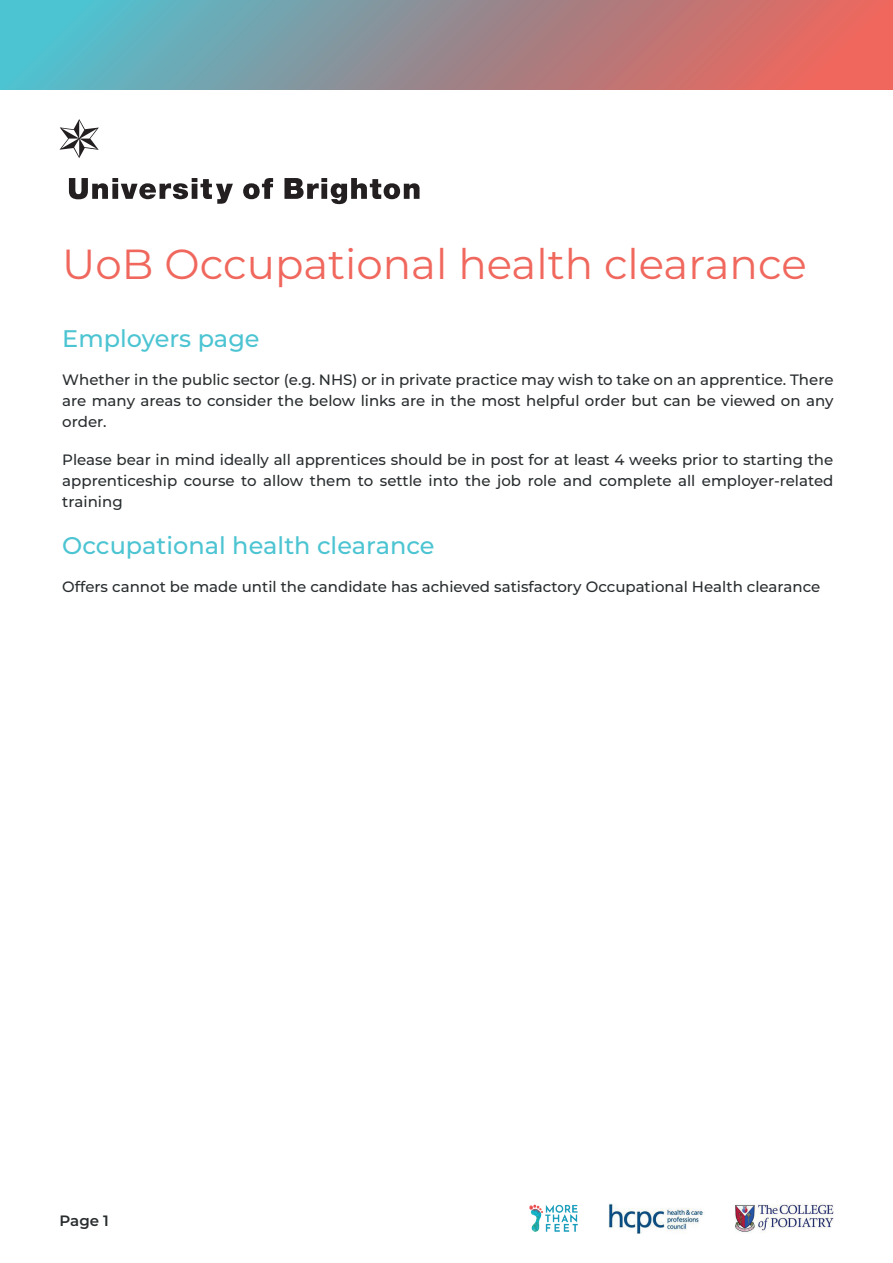
<style>
.page{position:relative;width:893px;height:1263px;background:#fff}
.page>*{position:absolute;margin:0;border:0;box-sizing:border-box;transform-origin:0 0}
.t1{font:42px "Montserrat";color:#f0675d}
.t2{font:500 24px "Montserrat";color:#4cc4d2}
.t3{font:500 15px/21px "Montserrat";color:#292d2f;text-align:justify}
.t4{font:600 15px "Montserrat";color:#292d2f}
</style>
<div class="page">
<img style="left:529px;top:1204px;width:49px;height:28px">
<img style="left:735px;top:1203px;width:98px;height:29px">
<img style="left:608px;top:1203px;width:96px;height:30px">
<svg style="left:60px;top:119px;width:39px;height:39px"></svg>
<svg style="left:69px;top:178px;width:164px;height:26px"></svg>
<svg style="left:243px;top:178px;width:30px;height:21px"></svg>
<svg style="left:284px;top:178px;width:136px;height:26px"></svg>
<div style="left:0;top:0;width:893px;height:89px;background:linear-gradient(to right,#44c0d2,#f05c53)"></div>
<h1 class="t1" style="left:62px;top:235px;width:746px">UoB Occupational health clearance</h1>
<h2 class="t2" style="left:62px;top:322px;width:199px">Employers page</h2>
<p class="t3" style="left:62px;top:368px;width:773px">Whether in the public sector (e.g. NHS) or in private practice may wish to take on an apprentice. There are many areas to consider the below links are in the most helpful order but can be viewed on any order.</p>
<p class="t3" style="left:62px;top:448px;width:773px">Please bear in mind ideally all apprentices should be in post for at least 4 weeks prior to starting the apprenticeship course to allow them to settle into the job role and complete all employer-related training</p>
<h2 class="t2" style="left:62px;top:529px;width:374px">Occupational health clearance</h2>
<p class="t3" style="left:62px;top:575px;width:760px">Offers cannot be made until the candidate has achieved satisfactory Occupational Health clearance</p>
<p class="t4" style="left:60px;top:1209px;width:51px">Page 1</p>
</div>
